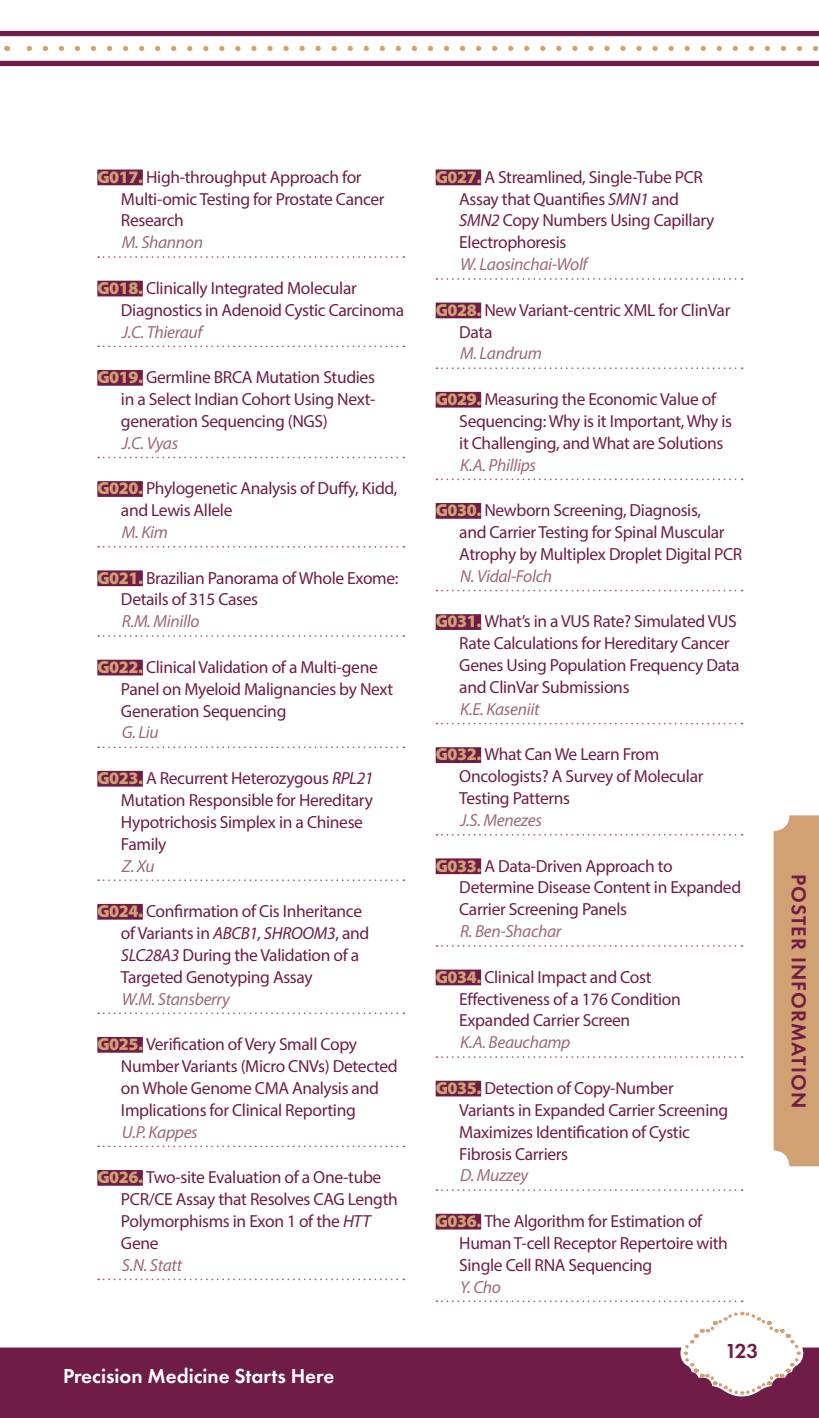
<style>
.page{position:relative;width:819px;height:1418px;background:#fff}
.page>*{position:absolute;margin:0;border:0;box-sizing:border-box;transform-origin:0 0}
.t1{font:600 21px "Futura PT";color:#fff}
.Tab_Text{font:600 21px "Futura PT";letter-spacing:.05em;color:#6f1d46}
.Poster_List_with_GRE{font:17.5px/21.9px "Myriad Pro";letter-spacing:-.02em;color:#6f1d46}
.Poster_Name{font:italic 17.5px "Myriad Pro";letter-spacing:-.02em;color:#9c697a}
.s1{font-weight:900;color:#d2a173}
.s2{font-style:italic}
</style>
<div class="page">
<div style="left:97px;top:169px;width:46px;height:16px;background:#6f1d46"></div>
<svg style="left:98px;top:256px;width:306px;height:2px"></svg>
<div style="left:97px;top:281px;width:46px;height:15px;background:#6f1d46"></div>
<svg style="left:98px;top:345px;width:306px;height:2px"></svg>
<div style="left:97px;top:370px;width:46px;height:16px;background:#6f1d46"></div>
<svg style="left:98px;top:456px;width:306px;height:2px"></svg>
<div style="left:97px;top:481px;width:46px;height:16px;background:#6f1d46"></div>
<svg style="left:98px;top:546px;width:306px;height:1px"></svg>
<div style="left:97px;top:570px;width:46px;height:16px;background:#6f1d46"></div>
<svg style="left:98px;top:635px;width:306px;height:2px"></svg>
<div style="left:97px;top:659px;width:46px;height:16px;background:#6f1d46"></div>
<svg style="left:98px;top:746px;width:306px;height:2px"></svg>
<div style="left:97px;top:771px;width:46px;height:15px;background:#6f1d46"></div>
<svg style="left:98px;top:879px;width:306px;height:2px"></svg>
<div style="left:97px;top:904px;width:46px;height:15px;background:#6f1d46"></div>
<svg style="left:98px;top:1012px;width:306px;height:2px"></svg>
<div style="left:97px;top:1037px;width:46px;height:15px;background:#6f1d46"></div>
<svg style="left:98px;top:1145px;width:306px;height:2px"></svg>
<div style="left:97px;top:1170px;width:46px;height:15px;background:#6f1d46"></div>
<svg style="left:98px;top:1278px;width:306px;height:2px"></svg>
<div style="left:436px;top:169px;width:45px;height:16px;background:#6f1d46"></div>
<svg style="left:437px;top:278px;width:306px;height:2px"></svg>
<div style="left:436px;top:302px;width:45px;height:16px;background:#6f1d46"></div>
<svg style="left:437px;top:367px;width:306px;height:2px"></svg>
<div style="left:436px;top:392px;width:45px;height:15px;background:#6f1d46"></div>
<svg style="left:437px;top:478px;width:306px;height:2px"></svg>
<div style="left:436px;top:503px;width:45px;height:16px;background:#6f1d46"></div>
<svg style="left:437px;top:589px;width:306px;height:2px"></svg>
<div style="left:436px;top:614px;width:45px;height:16px;background:#6f1d46"></div>
<svg style="left:437px;top:722px;width:306px;height:2px"></svg>
<div style="left:436px;top:747px;width:45px;height:16px;background:#6f1d46"></div>
<svg style="left:437px;top:834px;width:306px;height:1px"></svg>
<div style="left:436px;top:858px;width:45px;height:16px;background:#6f1d46"></div>
<svg style="left:437px;top:945px;width:306px;height:1px"></svg>
<div style="left:436px;top:969px;width:45px;height:16px;background:#6f1d46"></div>
<svg style="left:437px;top:1056px;width:306px;height:2px"></svg>
<div style="left:436px;top:1080px;width:45px;height:16px;background:#6f1d46"></div>
<svg style="left:437px;top:1189px;width:306px;height:2px"></svg>
<div style="left:436px;top:1213px;width:45px;height:16px;background:#6f1d46"></div>
<svg style="left:437px;top:1300px;width:306px;height:2px"></svg>
<div style="left:774px;top:815px;width:45px;height:351px;background:#d2a173"></div>
<div style="left:0;top:1347px;width:819px;height:71px;background:#6f1d46"></div>
<svg style="left:682px;top:1311px;width:120px;height:85px"></svg>
<svg style="left:26px;top:46px;width:793px;height:5px"></svg>
<div style="left:0;top:31px;width:819px;height:5px;background:#6f1d46"></div>
<div style="left:0;top:61px;width:819px;height:5px;background:#6f1d46"></div>
<p class="Poster_List_with_GRE" style="left:121px;top:166px;width:265px;text-indent:-24px"><span class="s1">G017.</span> High-throughput Approach for<br>Multi-omic Testing for Prostate Cancer<br>Research</p>
<p class="Poster_Name" style="left:122px;top:232px;width:83px">M. Shannon</p>
<p class="Poster_List_with_GRE" style="left:121px;top:277px;width:285px;text-indent:-24px"><span class="s1">G018.</span> Clinically Integrated Molecular<br>Diagnostics in Adenoid Cystic Carcinoma</p>
<p class="Poster_Name" style="left:122px;top:321px;width:82px">J.C. Thierauf</p>
<p class="Poster_List_with_GRE" style="left:121px;top:366px;width:256px;text-align:justify;text-indent:-24px"><span class="s1">G019.</span> Germline BRCA Mutation Studies in a Select Indian Cohort Using Next&shy;generation Sequencing (NGS)</p>
<p class="Poster_Name" style="left:122px;top:432px;width:58px">J.C. Vyas</p>
<p class="Poster_List_with_GRE" style="left:121px;top:477px;width:278px;text-indent:-24px"><span class="s1">G020.</span> Phylogenetic Analysis of Duffy, Kidd, and Lewis Allele</p>
<p class="Poster_Name" style="left:122px;top:521px;width:48px">M. Kim</p>
<p class="Poster_List_with_GRE" style="left:121px;top:566px;width:279px;text-indent:-24px"><span class="s1">G021.</span> Brazilian Panorama of Whole Exome:<br>Details of 315 Cases</p>
<p class="Poster_Name" style="left:122px;top:610px;width:79px">R.M. Minillo</p>
<p class="Poster_List_with_GRE" style="left:121px;top:656px;width:274px;text-indent:-24px"><span class="s1">G022.</span> Clinical Validation of a Multi-gene<br>Panel on Myeloid Malignancies by Next<br>Generation Sequencing</p>
<p class="Poster_Name" style="left:122px;top:722px;width:38px">G. Liu</p>
<p class="Poster_List_with_GRE" style="left:121px;top:767px;width:254px;text-indent:-24px"><span class="s1">G023.</span> A Recurrent Heterozygous <span class="s2">RPL21<br></span>Mutation Responsible for Hereditary<br>Hypotrichosis Simplex in a Chinese<br>Family</p>
<p class="Poster_Name" style="left:122px;top:855px;width:34px">Z. Xu</p>
<p class="Poster_List_with_GRE" style="left:121px;top:900px;width:250px;text-indent:-24px"><span class="s1">G024.</span> Confirmation of Cis Inheritance of Variants in <span class="s2">ABCB1, SHROOM3</span>, and <span class="s2">SLC28A3</span> During the Validation of a Targeted Genotyping Assay</p>
<p class="Poster_Name" style="left:122px;top:988px;width:109px">W.M. Stansberry</p>
<p class="Poster_List_with_GRE" style="left:121px;top:1033px;width:278px;text-indent:-24px"><span class="s1">G025.</span> Verification of Very Small Copy Number Variants (Micro CNVs) Detected on Whole Genome CMA Analysis and Implications for Clinical Reporting</p>
<p class="Poster_Name" style="left:122px;top:1121px;width:77px">U.P. Kappes</p>
<p class="Poster_List_with_GRE" style="left:121px;top:1166px;width:278px;text-indent:-24px"><span class="s1">G026.</span> Two-site Evaluation of a One-tube<br>PCR/CE Assay that Resolves CAG Length<br>Polymorphisms in Exon 1 of the <span class="s2">HTT<br></span>Gene</p>
<p class="Poster_Name" style="left:122px;top:1254px;width:62px">S.N. Statt</p>
<p class="t1" style="left:63px;top:1363px;width:273px">Precision Medicine Starts Here</p>
<p class="Poster_List_with_GRE" style="left:459px;top:166px;width:257px;text-indent:-24px"><span class="s1">G027.</span> A Streamlined, Single-Tube PCR<br>Assay that Quantifies <span class="s2">SMN1</span> and<br><span class="s2">SMN2</span> Copy Numbers Using Capillary<br>Electrophoresis</p>
<p class="Poster_Name" style="left:460px;top:253px;width:129px">W. Laosinchai-Wolf</p>
<p class="Poster_List_with_GRE" style="left:459px;top:299px;width:273px;text-indent:-24px"><span class="s1">G028.</span> New Variant-centric XML for ClinVar<br>Data</p>
<p class="Poster_Name" style="left:460px;top:343px;width:83px">M. Landrum</p>
<p class="Poster_List_with_GRE" style="left:459px;top:388px;width:274px;text-indent:-24px"><span class="s1">G029.</span> Measuring the Economic Value of<br>Sequencing: Why is it Important, Why is it Challenging, and What are Solutions</p>
<p class="Poster_Name" style="left:460px;top:454px;width:77px">K.A. Phillips</p>
<p class="Poster_List_with_GRE" style="left:459px;top:499px;width:285px;text-indent:-24px"><span class="s1">G030.</span> Newborn Screening, Diagnosis,<br>and Carrier Testing for Spinal Muscular<br>Atrophy by Multiplex Droplet Digital PCR</p>
<p class="Poster_Name" style="left:460px;top:565px;width:93px">N. Vidal-Folch</p>
<p class="Poster_List_with_GRE" style="left:459px;top:610px;width:282px;text-indent:-24px"><span class="s1">G031.</span> What’s in a VUS Rate? Simulated VUS Rate Calculations for Hereditary Cancer Genes Using Population Frequency Data and ClinVar Submissions</p>
<p class="Poster_Name" style="left:460px;top:698px;width:81px">K.E. Kaseniit</p>
<p class="Poster_List_with_GRE" style="left:459px;top:743px;width:246px;text-indent:-24px"><span class="s1">G032.</span> What Can We Learn From<br>Oncologists? A Survey of Molecular<br>Testing Patterns</p>
<p class="Poster_Name" style="left:460px;top:809px;width:83px">J.S. Menezes</p>
<p class="Poster_List_with_GRE" style="left:459px;top:854px;width:283px;text-indent:-24px"><span class="s1">G033.</span> A Data-Driven Approach to<br>Determine Disease Content in Expanded<br>Carrier Screening Panels</p>
<p class="Poster_Name" style="left:460px;top:920px;width:103px">R. Ben-Shachar</p>
<p class="Poster_List_with_GRE" style="left:459px;top:965px;width:223px;text-indent:-24px"><span class="s1">G034.</span> Clinical Impact and Cost<br>Effectiveness of a 176 Condition<br>Expanded Carrier Screen</p>
<p class="Poster_Name" style="left:460px;top:1031px;width:112px">K.A. Beauchamp</p>
<p class="Poster_List_with_GRE" style="left:459px;top:1076px;width:270px;text-indent:-24px"><span class="s1">G035.</span> Detection of Copy-Number<br>Variants in Expanded Carrier Screening<br>Maximizes Identification of Cystic<br>Fibrosis Carriers</p>
<p class="Poster_Name" style="left:460px;top:1164px;width:69px">D. Muzzey</p>
<p class="Poster_List_with_GRE" style="left:459px;top:1209px;width:270px;text-indent:-24px"><span class="s1">G036.</span> The Algorithm for Estimation of<br>Human T-cell Receptor Repertoire with<br>Single Cell RNA Sequencing</p>
<p class="Poster_Name" style="left:460px;top:1275px;width:42px">Y. Cho</p>
<p class="Tab_Text" style="left:725px;top:1338px;width:35px">123</p>
<p class="Tab_Text" style="left:812px;top:873px;width:236px;rotate:90deg">POSTER INFORMATION</p>
</div>
